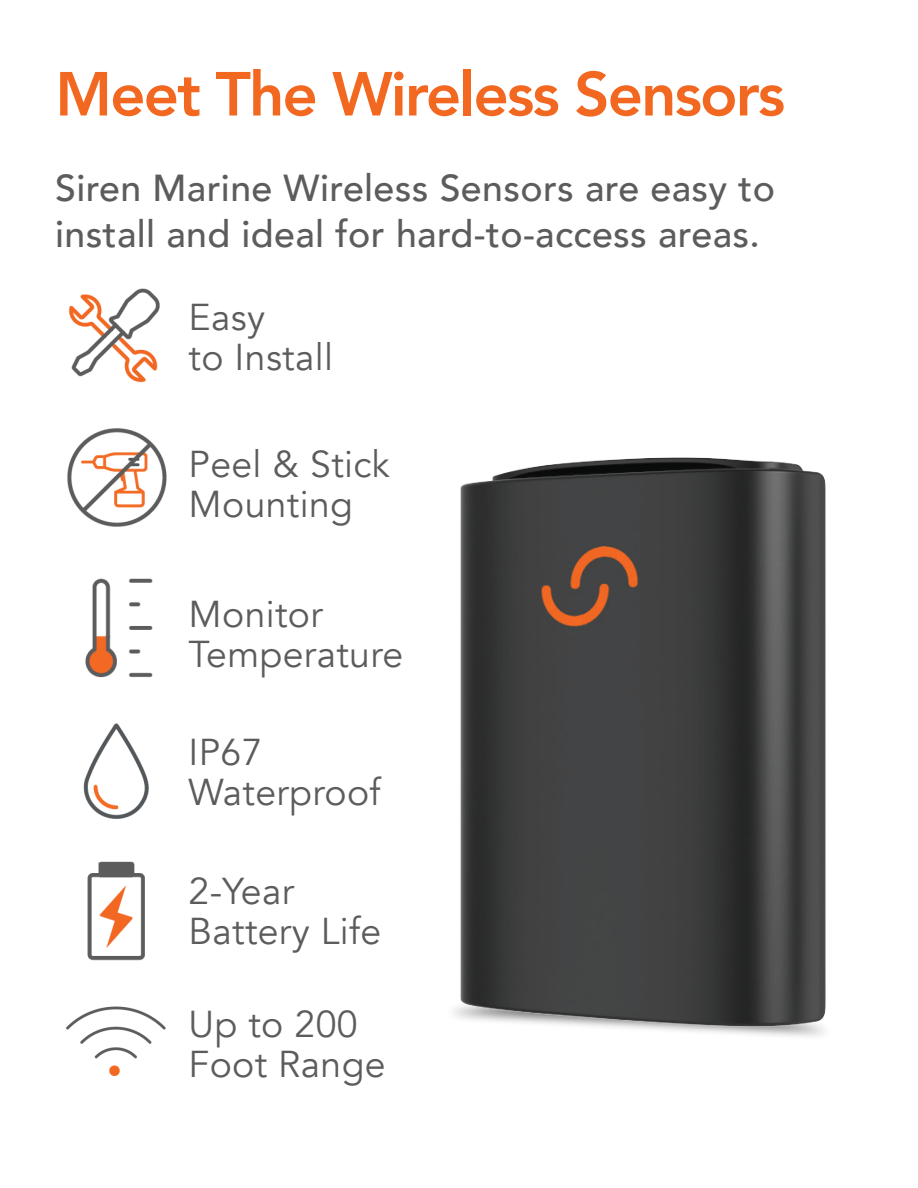
<style>
.page{position:relative;width:918px;height:1188px;background:#fff}
.page>*{position:absolute;margin:0;border:0;box-sizing:border-box;transform-origin:0 0}
.t1{font:800 61.5px "Avenir";letter-spacing:-.03em;color:#f36821}
.t2{font:500 37.5px/46.2px "Avenir";letter-spacing:.01em;color:#5c5c5c}
.t3{font:37.35px/39.9px "Avenir";letter-spacing:.01em;color:#5c5c5c}
</style>
<div class="page">
<img style="left:68px;top:288px;width:92px;height:95px">
<img style="left:67px;top:428px;width:100px;height:99px">
<img style="left:85px;top:578px;width:68px;height:100px">
<img style="left:83px;top:723px;width:66px;height:96px">
<img style="left:87px;top:861px;width:58px;height:100px">
<img style="left:66px;top:1006px;width:100px;height:71px">
<img style="left:454px;top:457px;width:372px;height:580px">
<h1 class="t1" style="left:55px;top:46px;width:732px">Meet The Wireless Sensors</h1>
<p class="t2" style="left:55px;top:163px;width:721px">Siren Marine Wireless Sensors are easy to install and ideal for hard-to-access areas.</p>
<p class="t3" style="left:189px;top:298px;width:146px">Easy<br>to Install</p>
<p class="t3" style="left:189px;top:445px;width:203px">Peel &amp; Stick<br>Mounting</p>
<p class="t3" style="left:189px;top:595px;width:216px">Monitor<br>Temperature</p>
<p class="t3" style="left:189px;top:733px;width:194px">IP67<br>Waterproof</p>
<p class="t3" style="left:189px;top:872px;width:194px">2-Year<br>Battery Life</p>
<p class="t3" style="left:189px;top:1005px;width:199px">Up to 200<br>Foot Range</p>
</div>
